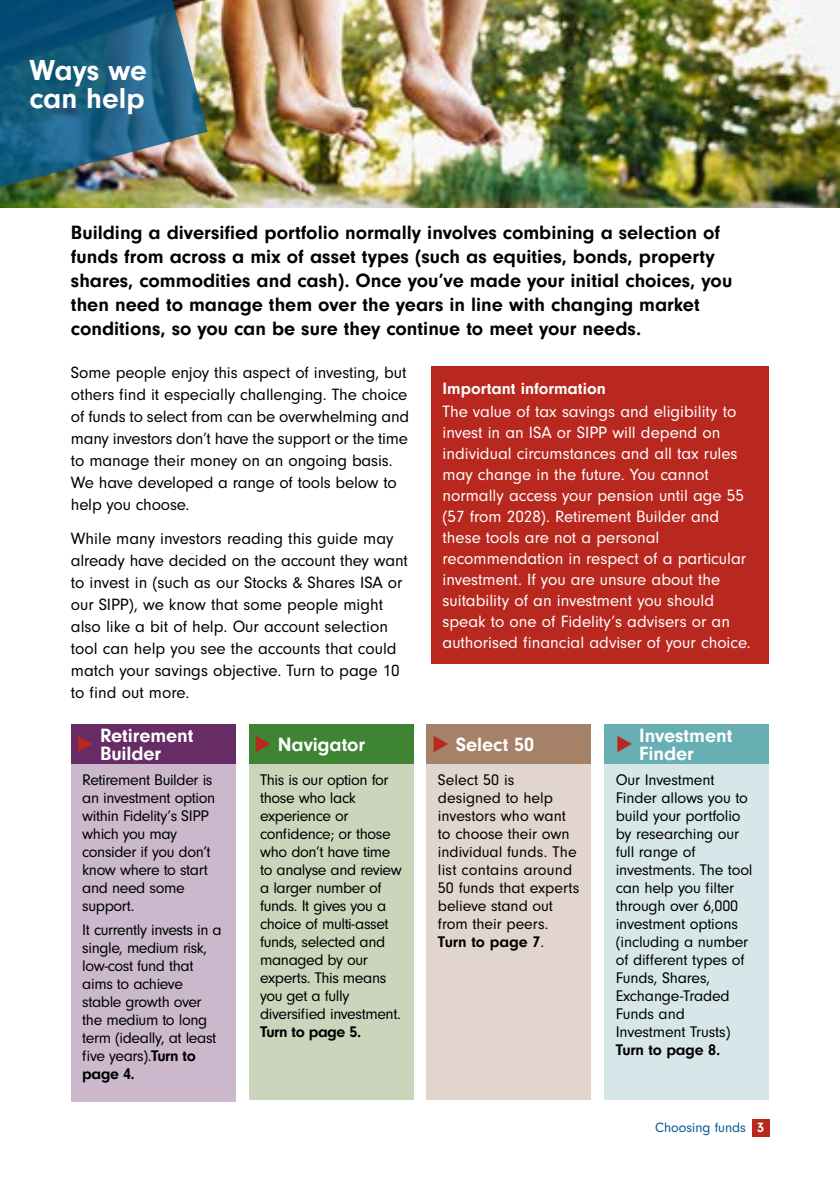
<style>
.page{position:relative;width:840px;height:1191px;background:#fff}
.page>*{position:absolute;margin:0;border:0;box-sizing:border-box;transform-origin:0 0}
.t1{font:700 30px/28px "Neuzeit Gro";color:#fff}
.t2{font:700 20px/24px "Neuzeit Gro";color:#000}
.t3{font:700 20px/18px "Neuzeit Gro";letter-spacing:-.005em;color:#fff}
.t4{font:17px/22px "Neuzeit Gro";letter-spacing:-.005em;color:#000}
.t5{font:17px/21px "Neuzeit Gro";color:#fff}
.t6{font:700 17px "Neuzeit Gro";color:#fff}
.t7{font:16px/18px "Neuzeit Gro";letter-spacing:-.025em;color:#000}
.t8{font:16px/18px "Neuzeit Gro";color:#000}
.t9{font:700 16px "Neuzeit Gro";letter-spacing:-.02em;color:#000}
.t10{font:14px "Neuzeit Gro";color:#00598f}
.s1{font-weight:700}
.s2{color:#b8281f}
.s3{font-weight:700;color:#fff}
</style>
<div class="page">
<div style="left:751px;top:1119px;width:17px;height:17px;background:#b8281f"></div>
<img style="left:0;top:0;width:839px;height:207px">
<img style="left:0;top:0;width:207px;height:193px">
<div style="left:431px;top:366px;width:337px;height:297px;background:#b8281f"></div>
<div style="left:249px;top:763px;width:164px;height:336px;background:#cbd5bb"></div>
<div style="left:249px;top:723px;width:164px;height:40px;background:#3e8433"></div>
<div style="left:71px;top:763px;width:164px;height:338px;background:#cbb8cc"></div>
<div style="left:71px;top:723px;width:164px;height:40px;background:#672b66"></div>
<div style="left:426px;top:763px;width:165px;height:336px;background:#e2d5cd"></div>
<div style="left:426px;top:723px;width:165px;height:40px;background:#a58167"></div>
<div style="left:604px;top:763px;width:164px;height:336px;background:#d7e7e9"></div>
<div style="left:604px;top:723px;width:164px;height:40px;background:#68afb3"></div>
<h1 class="t1" style="left:29px;top:56px;width:119px">Ways we can help</h1>
<p class="t2" style="left:71px;top:221px;width:662px">Building a diversified portfolio normally involves combining a selection of funds from across a mix of asset types (such as equities, bonds, property shares, commodities and cash). Once you’ve made your initial choices, you then need to manage them over the years in line with changing market conditions, so you can be sure they continue to meet your needs.</p>
<p class="t4" style="left:71px;top:362px;width:340px">Some people enjoy this aspect of investing, but others find it especially challenging. The choice of funds to select from can be overwhelming and many investors don’t have the support or the time to manage their money on an ongoing basis.<br>We have developed a range of tools below to help you choose.</p>
<p class="t4" style="left:71px;top:527px;width:338px">While many investors reading this guide may already have decided on the account they want to invest in (such as our Stocks &amp; Shares ISA or our SIPP), we know that some people might also like a bit of help. Our account selection tool can help you see the accounts that could match your savings objective. Turn to page 10 to find out more.</p>
<p class="t6" style="left:442px;top:379px;width:165px">Important information</p>
<p class="t5" style="left:442px;top:401px;width:310px">The value of tax savings and eligibility to invest in an ISA or SIPP will depend on individual circumstances and all tax rules may change in the future. You cannot normally access your pension until age 55 (57 from 2028). Retirement Builder and these tools are not a personal recommendation in respect of a particular investment. If you are unsure about the suitability of an investment you should speak to one of Fidelity’s advisers or an authorised financial adviser of your choice.</p>
<p class="t3" style="left:100px;top:727px;width:95px">Retirement<br>Builder</p>
<p class="t7" style="left:82px;top:771px;width:134px">Retirement Builder is an investment option within Fidelity’s SIPP which you may consider if you don’t know where to start and need some support.</p>
<p class="t7" style="left:82px;top:921px;width:141px">It currently invests in a single, medium risk, low-cost fund that aims to achieve stable growth over the medium to long term (ideally, at least five years).<span class="s1">Turn to page 4.</span></p>
<p class="t3" style="left:254px;top:736px;width:112px"><span class="s2">◆</span> Navigator</p>
<p class="t7" style="left:260px;top:771px;width:143px">This is our option for those who lack experience or confidence; or those who don’t have time to analyse and review a larger number of funds. It gives you a choice of multi-asset funds, selected and managed by our experts. This means you get a fully diversified investment.</p>
<p class="t9" style="left:260px;top:1023px;width:103px">Turn to page 5.</p>
<p class="t3" style="left:432px;top:736px;width:103px"><span class="s2">◆</span> Select 50</p>
<p class="t8" style="left:437px;top:771px;width:143px">Select 50 is designed to help investors who want to choose their own individual funds. The list contains around<br>50 funds that experts believe stand out from their peers.<br><span class="s1">Turn to page 7</span>.</p>
<p class="t3" style="left:639px;top:727px;width:95px">Investment<br>Finder</p>
<p class="t7" style="left:615px;top:771px;width:138px">Our Investment<br>Finder allows you to build your portfolio by researching our full range of investments. The tool can help you filter through over 6,000 investment options (including a number of different types of<br>Funds, Shares,<br>Exchange-Traded<br>Funds and<br>Investment Trusts)</p>
<p class="t9" style="left:615px;top:1041px;width:106px">Turn to page 8.</p>
<p class="t10" style="left:654px;top:1120px;width:110px">Choosing funds <span class="s3">3</span></p>
</div>
